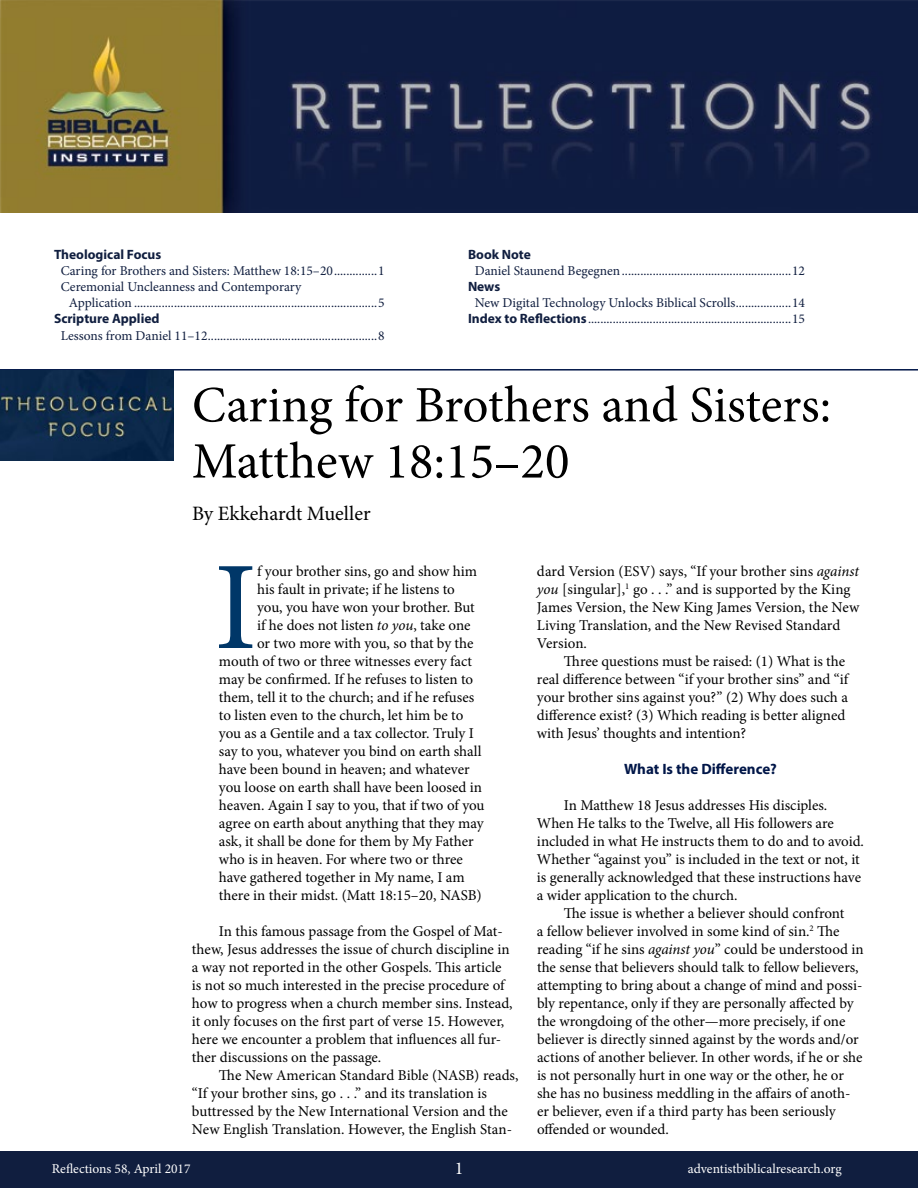
<style>
.page{position:relative;width:918px;height:1188px;background:#fff}
.page>*{position:absolute;margin:0;border:0;box-sizing:border-box;transform-origin:0 0}
.t1{font:125.7px "Minion Pro";color:#003768}
.t2{font:51px/56.2px "Minion Pro";letter-spacing:-.005em;color:#000}
.t3{font:20.4px "Minion Pro";letter-spacing:-.005em;color:#000}
.t4{font:18px "Minion Pro";color:#fff}
.t5{font:15px/18px "Minion Pro";letter-spacing:-.005em;color:#000}
.t6{font:700 15px "Myriad Pro";color:#001648}
.t7{font:13.5px/16.2px "Minion Pro";color:#101e3f}
.t8{font:13.5px "Minion Pro";color:#fff}
.t9{font:700 13.5px "Myriad Pro";color:#101e3f}
.s1{font-family:"Myriad Pro";font-weight:700}
.s2{font-style:italic}
</style>
<div class="page">
<div style="left:0;top:1151px;width:918px;height:37px;background:#101e3f"></div>
<img style="left:0;top:0;width:918px;height:213px">
<hr style="left:0;top:369px;width:918px;height:2px;background:#001648">
<img style="left:0;top:370px;width:174px;height:90px">
<p class="t9" style="left:54px;top:245px;width:109px">Theological Focus</p>
<p class="t7" style="left:61px;top:262px;width:325px">Caring for Brothers and Sisters: Matthew 18:15–20..............1<br>Ceremonial Uncleanness and Contemporary</p>
<p class="t7" style="left:69px;top:295px;width:317px">Application ...............................................................................5</p>
<p class="t9" style="left:54px;top:310px;width:107px">Scripture Applied</p>
<p class="t7" style="left:61px;top:327px;width:325px">Lessons from Daniel 11–12.......................................................8</p>
<p class="t9" style="left:468px;top:245px;width:64px">Book Note</p>
<p class="t7" style="left:475px;top:262px;width:332px">Daniel Staunend Begegnen.......................................................12</p>
<p class="t9" style="left:468px;top:278px;width:34px">News</p>
<p class="t7" style="left:468px;top:295px;width:338px;text-align:center">New Digital Technology Unlocks Biblical Scrolls..................14<br><span class="s1">Index to Reflections</span>..................................................................15</p>
<h2 class="t2" style="left:192px;top:377px;width:641px">Caring for Brothers and Sisters:<br>Matthew 18:15–20</h2>
<h3 class="t3" style="left:192px;top:500px;width:180px">By Ekkehardt Mueller</h3>
<h1 class="t1" style="left:214px;top:524px;width:44px">I</h1>
<p class="t5" style="left:257px;top:562px;width:221px">f your brother sins, go and show him</p>
<p class="t5" style="left:257px;top:580px;width:199px">his fault in private; if he listens to</p>
<p class="t5" style="left:257px;top:598px;width:219px">you, you have won your brother. But</p>
<p class="t5" style="left:257px;top:616px;width:215px">if he does not listen <span class="s2">to you</span>, take one</p>
<p class="t5" style="left:257px;top:634px;width:218px">or two more with you, so that by the</p>
<p class="t5" style="left:219px;top:652px;width:255px">mouth of two or three witnesses every fact</p>
<p class="t5" style="left:219px;top:670px;width:256px">may be confirmed. If he refuses to listen to</p>
<p class="t5" style="left:219px;top:688px;width:257px">them, tell it to the church; and if he refuses</p>
<p class="t5" style="left:219px;top:706px;width:246px">to listen even to the church, let him be to</p>
<p class="t5" style="left:219px;top:724px;width:256px">you as a Gentile and a tax collector. Truly I</p>
<p class="t5" style="left:219px;top:742px;width:264px">say to you, whatever you bind on earth shall</p>
<p class="t5" style="left:219px;top:760px;width:252px">have been bound in heaven; and whatever</p>
<p class="t5" style="left:219px;top:778px;width:265px">you loose on earth shall have been loosed in</p>
<p class="t5" style="left:219px;top:796px;width:267px">heaven. Again I say to you, that if two of you</p>
<p class="t5" style="left:219px;top:814px;width:266px">agree on earth about anything that they may</p>
<p class="t5" style="left:219px;top:832px;width:256px">ask, it shall be done for them by My Father</p>
<p class="t5" style="left:219px;top:850px;width:245px">who is in heaven. For where two or three</p>
<p class="t5" style="left:219px;top:868px;width:247px">have gathered together in My name, I am</p>
<p class="t5" style="left:219px;top:886px;width:264px">there in their midst. (Matt 18:15–20, NASB)</p>
<p class="t5" style="left:192px;top:922px;width:322px;text-indent:27px">In this famous passage from the Gospel of Mat&shy;thew, Jesus addresses the issue of church discipline in a way not reported in the other Gospels. This article is not so much interested in the precise procedure of how to progress when a church member sins. Instead, it only focuses on the first part of verse 15. However, here we encounter a problem that influences all fur&shy;ther discussions on the passage.</p>
<p class="t5" style="left:192px;top:1066px;width:328px;text-indent:27px">The New American Standard Bible (NASB) reads, “If your brother sins, go . . .” and its translation is buttressed by the New International Version and the New English Translation. However, the English Stan-</p>
<p class="t5" style="left:537px;top:562px;width:324px">dard Version (ESV) says, “If your brother sins <span class="s2">against you</span> [singular],<sup>1</sup> go . . .” and is supported by the King James Version, the New King James Version, the New Living Translation, and the New Revised Standard Version.</p>
<p class="t5" style="left:537px;top:652px;width:313px;text-indent:27px">Three questions must be raised: (1) What is the real difference between “if your brother sins” and “if your brother sins against you?” (2) Why does such a difference exist? (3) Which reading is better aligned with Jesus’ thoughts and intention?</p>
<p class="t6" style="left:624px;top:759px;width:154px">What Is the Difference?</p>
<p class="t5" style="left:537px;top:796px;width:329px;text-indent:27px">In Matthew 18 Jesus addresses His disciples.<br>When He talks to the Twelve, all His followers are included in what He instructs them to do and to avoid.<br>Whether “against you” is included in the text or not, it is generally acknowledged that these instructions have a wider application to the church.</p>
<p class="t5" style="left:537px;top:904px;width:328px;text-indent:27px">The issue is whether a believer should confront<br>a fellow believer involved in some kind of sin.<sup>2</sup> The reading “if he sins <span class="s2">against you</span>” could be understood in the sense that believers should talk to fellow believers, attempting to bring about a change of mind and possi&shy;bly repentance, only if they are personally affected by the wrongdoing of the other—more precisely, if one believer is directly sinned against by the words and/or actions of another believer. In other words, if he or she is not personally hurt in one way or the other, he or she has no business meddling in the affairs of anoth&shy;er believer, even if a third party has been seriously offended or wounded.</p>
<p class="t8" style="left:52px;top:1159px;width:140px">Reflections 58, April 2017</p>
<p class="t4" style="left:455px;top:1157px;width:10px">1</p>
<p class="t8" style="left:688px;top:1159px;width:155px">adventistbiblicalresearch.org</p>
</div>
